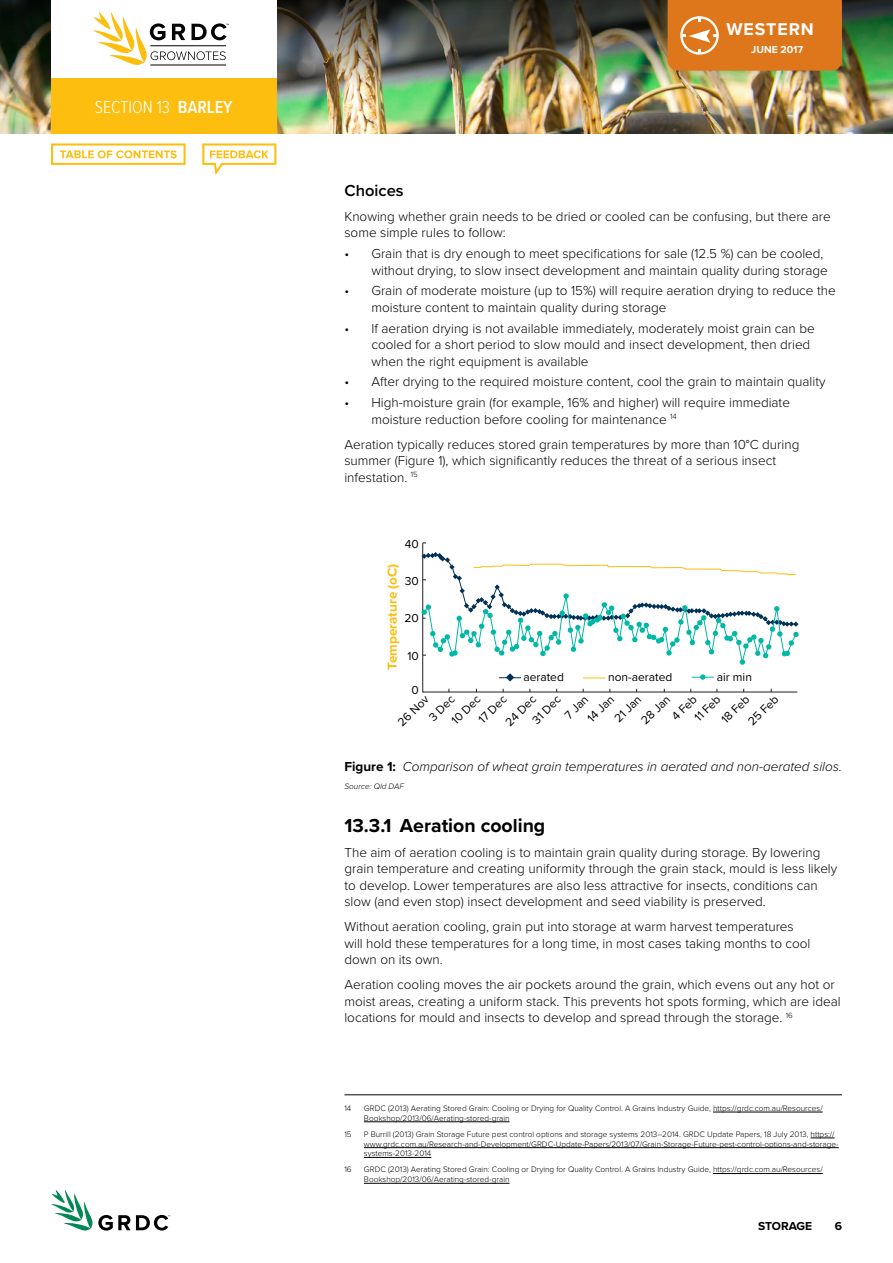
<style>
.page{position:relative;width:893px;height:1263px;background:#fff}
.page>*{position:absolute;margin:0;border:0;box-sizing:border-box;transform-origin:0 0}
.t1{font:700 19.5px "Proxima Nova";color:#000}
.t2{font:300 18px "Proxima Nova Cond";color:#fff}
.t3{font:700 17.7px "Proxima Nova";letter-spacing:.05em;color:#fff}
.t4{font:600 16.5px "Proxima Nova";color:#000}
.t5{font:300 13.5px/16.5px "Proxima Nova";color:#000}
.t6{font:italic 300 13.5px "Proxima Nova";color:#000}
.t7{font:700 13.5px "Proxima Nova";color:#febe10}
.t8{font:700 13.5px "Proxima Nova";color:#000}
.t9{font:12px/17.5px "Proxima Nova";color:#000}
.t10{font:700 12px "Proxima Nova";color:#000}
.t11{font:700 10.5px "Proxima Nova";color:#fff}
.t12{font:300 8.25px/9.8px "Proxima Nova";color:#000}
.t13{font:italic 300 8.25px "Proxima Nova";color:#000}
.s1{font-weight:600}
</style>
<div class="page">
<img style="left:0;top:117px;width:893px;height:16px">
<img style="left:0;top:0;width:893px;height:117px">
<svg style="left:51px;top:1190px;width:119px;height:41px"></svg>
<div style="left:51px;top:0;width:225px;height:81px;background:#fff"></div>
<div style="left:51px;top:78px;width:225px;height:55px;background:#febe10"></div>
<div style="left:668px;top:0;width:174px;height:71px;background:#de761c"></div>
<hr style="left:150px;top:65px;width:76px;height:1px;background:#000">
<svg style="left:93px;top:12px;width:136px;height:53px"></svg>
<svg style="left:422px;top:542px;width:376px;height:150px"></svg>
<svg style="left:422px;top:552px;width:377px;height:114px"></svg>
<svg style="left:583px;top:677px;width:22px;height:1px"></svg>
<svg style="left:499px;top:673px;width:22px;height:9px"></svg>
<svg style="left:692px;top:674px;width:22px;height:6px"></svg>
<hr style="left:344px;top:1094px;width:498px;height:1px;background:#000">
<hr style="left:713px;top:1112px;width:110px;height:1px;background:#000">
<hr style="left:364px;top:1121px;width:146px;height:1px;background:#000">
<svg style="left:811px;top:1137px;width:23px;height:1px"></svg>
<hr style="left:364px;top:1147px;width:475px;height:1px;background:#000">
<hr style="left:364px;top:1157px;width:67px;height:1px;background:#000">
<hr style="left:713px;top:1173px;width:110px;height:1px;background:#000">
<hr style="left:364px;top:1183px;width:146px;height:1px;background:#000">
<svg style="left:51px;top:143px;width:135px;height:22px"></svg>
<svg style="left:202px;top:143px;width:74px;height:32px"></svg>
<h2 class="t2" style="left:95px;top:94px;width:94px">SECTION 13 <span class="s1">BARLEY</span></h2>
<h3 class="t3" style="left:726px;top:19px;width:89px">WESTERN</h3>
<p class="t11" style="left:751px;top:41px;width:13px">June</p>
<p class="t11" style="left:780px;top:41px;width:24px">2017</p>
<p class="t4" style="left:344px;top:178px;width:61px">Choices</p>
<p class="t5" style="left:344px;top:207px;width:488px">Knowing whether grain needs to be dried or cooled can be confusing, but there are some simple rules to follow:</p>
<p class="t5" style="left:371px;top:245px;width:458px;text-indent:-27px">• Grain that is dry enough to meet specifications for sale (12.5 %) can be cooled, without drying, to slow insect development and maintain quality during storage</p>
<p class="t5" style="left:371px;top:282px;width:466px;text-indent:-27px">• Grain of moderate moisture (up to 15%) will require aeration drying to reduce the moisture content to maintain quality during storage</p>
<p class="t5" style="left:371px;top:319px;width:445px;text-indent:-27px">• If aeration drying is not available immediately, moderately moist grain can be cooled for a short period to slow mould and insect development, then dried when the right equipment is available</p>
<p class="t5" style="left:344px;top:373px;width:483px">• After drying to the required moisture content, cool the grain to maintain quality</p>
<p class="t5" style="left:371px;top:394px;width:420px;text-indent:-27px">• High-moisture grain (for example, 16% and higher) will require immediate moisture reduction before cooling for maintenance <sup>14</sup></p>
<p class="t5" style="left:344px;top:435px;width:456px">Aeration typically reduces stored grain temperatures by more than 10°C during summer (Figure 1), which significantly reduces the threat of a serious insect infestation. <sup>15</sup></p>
<p class="t9" style="left:405px;top:535px;width:16px">40</p>
<p class="t9" style="left:405px;top:572px;width:16px">30</p>
<p class="t9" style="left:404px;top:610px;width:16px">20</p>
<p class="t9" style="left:407px;top:647px;width:13px">10</p>
<p class="t9" style="left:411px;top:682px;width:9px">0</p>
<p class="t7" style="left:384px;top:670px;width:108px;rotate:-90deg">Temperature (oC)</p>
<p class="t9" style="left:523px;top:669px;width:42px">aerated</p>
<p class="t9" style="left:608px;top:669px;width:66px">non-aerated</p>
<p class="t9" style="left:717px;top:669px;width:37px">air min</p>
<p class="t9" style="left:744px;top:717px;width:39px;rotate:-45deg">25 Feb</p>
<p class="t9" style="left:583px;top:714px;width:34px;rotate:-45deg">14 Jan</p>
<p class="t9" style="left:610px;top:714px;width:34px;rotate:-45deg">21 Jan</p>
<p class="t9" style="left:654px;top:698px;width:32px;line-height:18.9px;text-indent:-25px;rotate:-45deg">28 Jan<br>4 Feb</p>
<p class="t9" style="left:690px;top:713px;width:33px;rotate:-45deg">11 Feb</p>
<p class="t9" style="left:717px;top:715px;width:36px;rotate:-45deg">18 Feb</p>
<p class="t9" style="left:394px;top:718px;width:40px;rotate:-45deg">26 Nov</p>
<p class="t9" style="left:425px;top:713px;width:32px;rotate:-45deg">3 Dec</p>
<p class="t9" style="left:447px;top:716px;width:37px;rotate:-45deg">10 Dec</p>
<p class="t9" style="left:516px;top:703px;width:36px;text-indent:-21px;rotate:-45deg">24 Dec<br>31 Dec</p>
<p class="t9" style="left:561px;top:711px;width:29px;rotate:-45deg">7 Jan</p>
<p class="t9" style="left:474px;top:715px;width:36px;rotate:-45deg">17 Dec</p>
<p class="t8" style="left:344px;top:756px;width:53px">Figure 1:</p>
<p class="t6" style="left:403px;top:756px;width:441px">Comparison of wheat grain temperatures in aerated and non-aerated silos.</p>
<p class="t13" style="left:344px;top:780px;width:61px">Source: Qld DAF</p>
<h1 class="t1" style="left:344px;top:810px;width:202px">13.3.1 Aeration cooling</h1>
<p class="t5" style="left:344px;top:843px;width:494px">The aim of aeration cooling is to maintain grain quality during storage. By lowering grain temperature and creating uniformity through the grain stack, mould is less likely to develop. Lower temperatures are also less attractive for insects, conditions can slow (and even stop) insect development and seed viability is preserved.</p>
<p class="t5" style="left:344px;top:917px;width:468px">Without aeration cooling, grain put into storage at warm harvest temperatures will hold these temperatures for a long time, in most cases taking months to cool down on its own.</p>
<p class="t5" style="left:344px;top:975px;width:498px">Aeration cooling moves the air pockets around the grain, which evens out any hot or moist areas, creating a uniform stack. This prevents hot spots forming, which are ideal locations for mould and insects to develop and spread through the storage. <sup>16</sup></p>
<p class="t12" style="left:344px;top:1103px;width:9px">14</p>
<p class="t12" style="left:364px;top:1103px;width:460px">GRDC (2013) Aerating Stored Grain: Cooling or Drying for Quality Control. A Grains Industry Guide, https://grdc.com.au/Resources/<br>Bookshop/2013/06/Aerating-stored-grain</p>
<p class="t12" style="left:344px;top:1129px;width:9px">15</p>
<p class="t12" style="left:364px;top:1129px;width:476px">P Burrill (2013) Grain Storage Future pest control options and storage systems 2013–2014. GRDC Update Papers, 18 July 2013, https:// www.grdc.com.au/Research-and-Development/GRDC-Update-Papers/2013/07/Grain-Storage-Future-pest-control-options-and-storage&shy;systems-2013-2014</p>
<p class="t12" style="left:344px;top:1164px;width:9px">16</p>
<p class="t12" style="left:364px;top:1164px;width:460px">GRDC (2013) Aerating Stored Grain: Cooling or Drying for Quality Control. A Grains Industry Guide, https://grdc.com.au/Resources/<br>Bookshop/2013/06/Aerating-stored-grain</p>
<p class="t10" style="left:765px;top:1217px;width:47px">torage</p>
<p class="t10" style="left:835px;top:1217px;width:9px">6</p>
</div>
